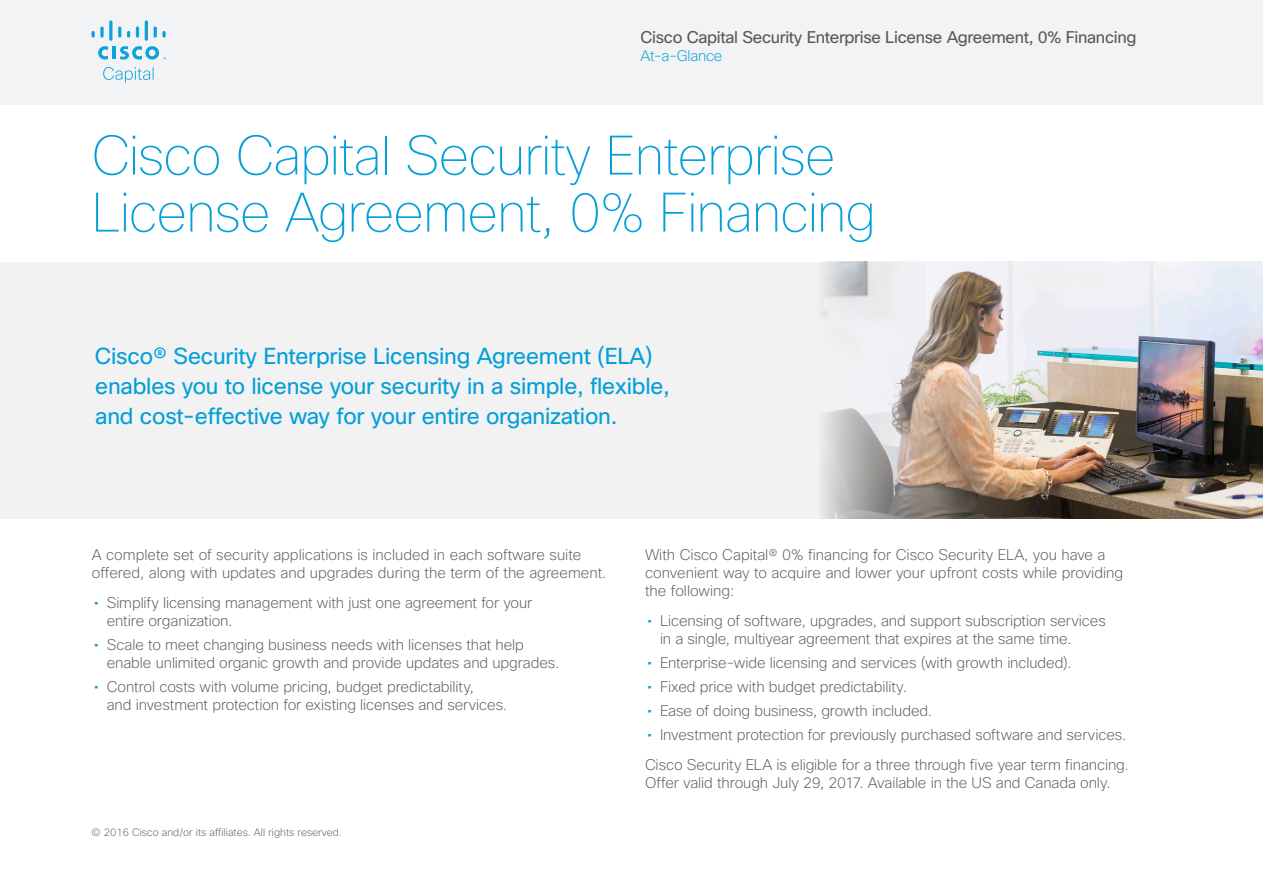
<style>
.page{position:relative;width:1263px;height:893px;background:#fff}
.page>*{position:absolute;margin:0;border:0;box-sizing:border-box;transform-origin:0 0}
.Title_Headline{font:100 54px/57px "Cisco Sans";letter-spacing:-.02em;color:#049fd9}
.Subhead2{font:22.5px/30px "Cisco Sans";letter-spacing:-.01em;color:#049fd9}
.t1{font:16.5px "Cisco Sans";letter-spacing:-.02em;color:#58595b}
.Body{font:200 15px/18px "Cisco Sans";letter-spacing:-.005em;color:#58595b}
.Bullet{font:200 15px/18px "Cisco Sans";letter-spacing:-.005em;color:#58595b}
.t2{font:200 15px "Cisco Sans";letter-spacing:-.02em;color:#049fd9}
.t3{font:200 10.5px "Cisco Sans";color:#58595b}
.s1{font-weight:400;color:#049fd9}
</style>
<div class="page">
<div style="left:0;top:0;width:1263px;height:104px;background:#f1f3f4"></div>
<svg style="left:103px;top:67px;width:51px;height:16px"></svg>
<hr style="left:112px;top:46px;width:4px;height:13px;background:#0ca2db">
<svg style="left:98px;top:46px;width:10px;height:14px"></svg>
<svg style="left:92px;top:31px;width:3px;height:7px"></svg>
<svg style="left:100px;top:27px;width:4px;height:11px"></svg>
<hr style="left:109px;top:20px;width:3px;height:21px;background:#0ca2db;border-radius:2px">
<svg style="left:118px;top:27px;width:3px;height:11px"></svg>
<svg style="left:127px;top:31px;width:3px;height:7px"></svg>
<svg style="left:136px;top:27px;width:3px;height:11px"></svg>
<hr style="left:145px;top:20px;width:3px;height:21px;background:#0ca2db;border-radius:2px">
<svg style="left:154px;top:27px;width:12px;height:11px"></svg>
<svg style="left:120px;top:46px;width:46px;height:14px"></svg>
<div style="left:0;top:262px;width:925px;height:256px;background:#f2f2f2"></div>
<img style="left:821px;top:262px;width:442px;height:256px">
<p class="t1" style="left:640px;top:27px;width:497px">Cisco Capital Security Enterprise License Agreement, 0% Financing</p>
<p class="t2" style="left:640px;top:46px;width:83px">At-a-Glance</p>
<p class="Title_Headline" style="left:92px;top:127px;width:786px">Cisco Capital Security Enterprise<br>License Agreement, 0% Financing</p>
<p class="Subhead2" style="left:95px;top:341px;width:576px">Cisco® Security Enterprise Licensing Agreement (ELA) enables you to license your security in a simple, flexible, and cost-effective way for your entire organization.</p>
<p class="Body" style="left:92px;top:546px;width:516px">A complete set of security applications is included in each software suite offered, along with updates and upgrades during the term of the agreement.</p>
<p class="Body" style="left:107px;top:594px;width:427px;text-indent:-13px"><span class="s1">•</span> Simplify licensing management with just one agreement for your entire organization.</p>
<p class="Body" style="left:107px;top:636px;width:454px;text-indent:-13px"><span class="s1">•</span> Scale to meet changing business needs with licenses that help enable unlimited organic growth and provide updates and upgrades.</p>
<p class="Body" style="left:107px;top:678px;width:402px;text-indent:-13px"><span class="s1">•</span> Control costs with volume pricing, budget predictability,<br>and investment protection for existing licenses and services.</p>
<p class="t3" style="left:92px;top:826px;width:252px">© 2016 Cisco and/or its affiliates. All rights reserved.</p>
<p class="Body" style="left:645px;top:546px;width:480px">With Cisco Capital® 0% financing for Cisco Security ELA, you have a convenient way to acquire and lower your upfront costs while providing the following:</p>
<p class="Body" style="left:660px;top:612px;width:447px;text-indent:-13px"><span class="s1">•</span> Licensing of software, upgrades, and support subscription services in a single, multiyear agreement that expires at the same time.</p>
<p class="Body" style="left:647px;top:654px;width:425px"><span class="s1">•</span> Enterprise-wide licensing and services (with growth included).</p>
<p class="Body" style="left:647px;top:678px;width:261px"><span class="s1">•</span> Fixed price with budget predictability.</p>
<p class="Body" style="left:647px;top:702px;width:286px"><span class="s1">•</span> Ease of doing business, growth included.</p>
<p class="Body" style="left:647px;top:726px;width:480px"><span class="s1">•</span> Investment protection for previously purchased software and services.</p>
<p class="Bullet" style="left:645px;top:756px;width:485px">Cisco Security ELA is eligible for a three through five year term financing.<br>Offer valid through July 29, 2017. Available in the US and Canada only.</p>
</div>
